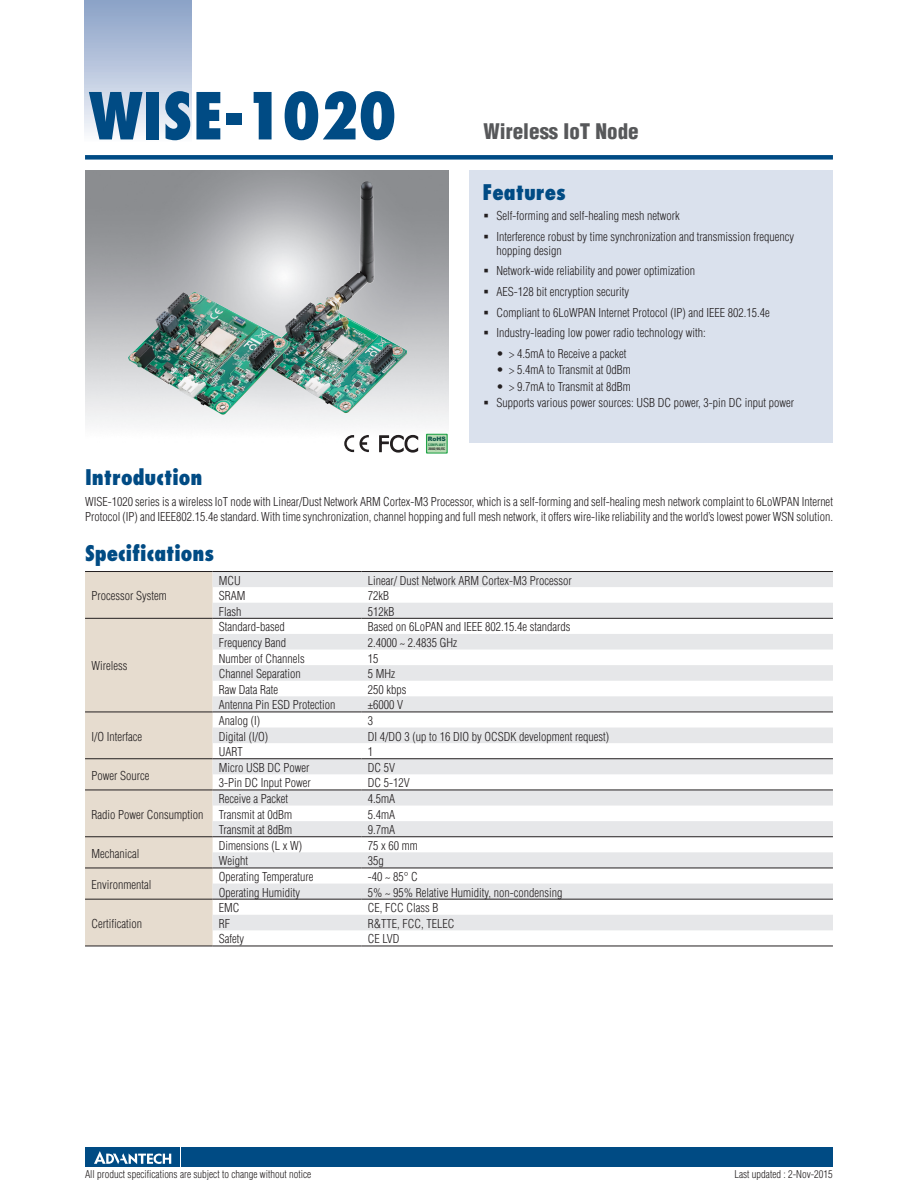
<style>
.page{position:relative;width:918px;height:1188px;background:#fff}
.page>*{position:absolute;margin:0;border:0;box-sizing:border-box;transform-origin:0 0}
.t1{font:800 condensed 63px "Futura";color:#004b84}
.t2{font:800 condensed 21px "Futura";color:#004b84}
.t3{font:900 condensed 21px "Helvetica";color:#57585a}
.t4{font:300 condensed 12px/20.7px "Helvetica";color:#231f20}
.t5{font:300 condensed 10.5px "Helvetica";color:#231f20}
.t6{font:900 6px "Arial";color:#0c5447}
.t7{font:700 condensed 3.3px "Helvetica";color:#231f20;scale:1.11 1}
.t8{font:700 condensed 3.3px "Helvetica";color:#0c6a39;scale:1.05 1}
</style>
<div class="page">
<div style="left:85px;top:155px;width:748px;height:5px;background:#004b84"></div>
<div style="left:85px;top:0;width:106px;height:143px;background:linear-gradient(to bottom,#879fc5,#fafafd)"></div>
<div style="left:182px;top:1147px;width:651px;height:20px;background:#004b84"></div>
<div style="left:85px;top:1147px;width:95px;height:20px;background:#004b84"></div>
<svg style="left:94px;top:1151px;width:77px;height:13px"></svg>
<div style="left:470px;top:170px;width:363px;height:272px;background:#dae1ed"></div>
<div style="left:85px;top:572px;width:128px;height:374px;background:#e6dccf"></div>
<svg style="left:213px;top:572px;width:620px;height:358px;fill:#e6e7e9"></svg>
<hr style="left:85px;top:571px;width:128px;height:1px;background:#231f20">
<hr style="left:213px;top:571px;width:148px;height:1px;background:#231f20">
<hr style="left:361px;top:571px;width:472px;height:1px;background:#231f20">
<hr style="left:85px;top:758px;width:128px;height:1px;background:#231f20">
<hr style="left:213px;top:758px;width:148px;height:1px;background:#231f20">
<hr style="left:361px;top:758px;width:472px;height:1px;background:#231f20">
<hr style="left:85px;top:790px;width:128px;height:1px;background:#231f20">
<hr style="left:213px;top:790px;width:148px;height:1px;background:#231f20">
<hr style="left:361px;top:790px;width:472px;height:1px;background:#231f20">
<hr style="left:85px;top:836px;width:128px;height:1px;background:#231f20">
<hr style="left:213px;top:836px;width:148px;height:1px;background:#231f20">
<hr style="left:361px;top:836px;width:472px;height:1px;background:#231f20">
<hr style="left:85px;top:868px;width:128px;height:1px;background:#231f20">
<hr style="left:85px;top:899px;width:128px;height:1px;background:#231f20">
<hr style="left:85px;top:946px;width:128px;height:1px;background:#231f20">
<hr style="left:213px;top:868px;width:148px;height:1px;background:#231f20">
<hr style="left:361px;top:868px;width:472px;height:1px;background:#231f20">
<hr style="left:213px;top:899px;width:148px;height:1px;background:#231f20">
<hr style="left:361px;top:899px;width:472px;height:1px;background:#231f20">
<hr style="left:213px;top:946px;width:148px;height:1px;background:#231f20">
<hr style="left:361px;top:946px;width:472px;height:1px;background:#231f20">
<hr style="left:85px;top:618px;width:128px;height:1px;background:#231f20">
<hr style="left:85px;top:712px;width:128px;height:1px;background:#231f20">
<hr style="left:213px;top:618px;width:148px;height:1px;background:#231f20">
<hr style="left:361px;top:618px;width:472px;height:1px;background:#231f20">
<hr style="left:213px;top:712px;width:148px;height:1px;background:#231f20">
<hr style="left:361px;top:712px;width:472px;height:1px;background:#231f20">
<svg style="left:344px;top:435px;width:25px;height:18px"></svg>
<svg style="left:379px;top:434px;width:39px;height:19px"></svg>
<svg style="left:426px;top:434px;width:22px;height:20px"></svg>
<div style="left:427px;top:435px;width:20px;height:18px;background:#b8dbb4"></div>
<img style="left:259px;top:181px;width:148px;height:232px">
<img style="left:128px;top:292px;width:162px;height:123px">
<h1 class="t1" style="left:89px;top:89px;width:309px">WISE-1020</h1>
<p class="t6" style="left:428px;top:436px;width:19px">RoHS</p>
<p class="t8" style="left:428px;top:443px;width:18px">COMPLIANT</p>
<p class="t7" style="left:428px;top:448px;width:17px">2002/95/EC</p>
<h2 class="t3" style="left:484px;top:120px;width:157px">Wireless IoT Node</h2>
<h2 class="t2" style="left:482px;top:183px;width:85px">Features</h2>
<p class="t4" style="left:496px;top:206px;width:299px">Self-forming and self-healing mesh network<br>Interference robust by time synchronization and transmission frequency</p>
<p class="t4" style="left:496px;top:241px;width:275px">hopping design<br>Network-wide reliability and power optimization<br>AES-128 bit encryption security<br>Compliant to 6LoWPAN Internet Protocol (IP) and IEEE 802.15.4e Industry-leading low power radio technology with:</p>
<p class="t4" style="left:496px;top:344px;width:132px">• &gt; 4.5mA to Receive a packet</p>
<p class="t4" style="left:496px;top:361px;width:136px">• &gt; 5.4mA to Transmit at 0dBm</p>
<p class="t4" style="left:496px;top:379px;width:299px;line-height:16.4px">• &gt; 9.7mA to Transmit at 8dBm<br>Supports various power sources: USB DC power, 3-pin DC input power</p>
<h2 class="t2" style="left:85px;top:468px;width:119px">Introduction</h2>
<p class="t4" style="left:85px;top:495px;width:750px;line-height:15px">WISE-1020 series is a wireless IoT node with Linear/Dust Network ARM Cortex-M3 Processor, which is a self-forming and self-healing mesh network complaint to 6LoWPAN Internet<br>Protocol (IP) and IEEE802.15.4e standard. With time synchronization, channel hopping and full mesh network, it offers wire-like reliability and the world’s lowest power WSN solution.</p>
<h2 class="t2" style="left:85px;top:544px;width:131px">Specifications</h2>
<p class="t4" style="left:91px;top:586px;width:77px">Processor System</p>
<p class="t4" style="left:219px;top:571px;width:24px">MCU</p>
<p class="t4" style="left:368px;top:571px;width:205px">Linear/ Dust Network ARM Cortex-M3 Processor</p>
<p class="t4" style="left:219px;top:586px;width:28px">SRAM</p>
<p class="t4" style="left:368px;top:586px;width:23px">72kB</p>
<p class="t4" style="left:219px;top:602px;width:24px">Flash</p>
<p class="t4" style="left:368px;top:602px;width:28px">512kB</p>
<p class="t4" style="left:91px;top:657px;width:37px">Wireless</p>
<p class="t4" style="left:91px;top:727px;width:52px">I/O Interface</p>
<p class="t4" style="left:91px;top:766px;width:59px">Power Source</p>
<p class="t4" style="left:91px;top:805px;width:113px">Radio Power Consumption</p>
<p class="t4" style="left:91px;top:844px;width:49px">Mechanical</p>
<p class="t4" style="left:91px;top:875px;width:61px">Environmental</p>
<p class="t4" style="left:91px;top:914px;width:52px">Certification</p>
<p class="t4" style="left:219px;top:618px;width:67px">Standard-based</p>
<p class="t4" style="left:368px;top:618px;width:204px">Based on 6LoPAN and IEEE 802.15.4e standards</p>
<p class="t4" style="left:219px;top:633px;width:69px">Frequency Band</p>
<p class="t4" style="left:368px;top:633px;width:91px">2.4000 ~ 2.4835 GHz</p>
<p class="t4" style="left:219px;top:649px;width:87px">Number of Channels</p>
<p class="t4" style="left:368px;top:649px;width:12px">15</p>
<p class="t4" style="left:219px;top:664px;width:83px">Channel Separation</p>
<p class="t4" style="left:368px;top:664px;width:29px">5 MHz</p>
<p class="t4" style="left:219px;top:680px;width:61px">Raw Data Rate</p>
<p class="t4" style="left:368px;top:680px;width:40px">250 kbps</p>
<p class="t4" style="left:219px;top:696px;width:118px">Antenna Pin ESD Protection</p>
<p class="t4" style="left:368px;top:696px;width:37px">±6000 V</p>
<p class="t4" style="left:219px;top:711px;width:43px">Analog (I)</p>
<p class="t4" style="left:368px;top:711px;width:7px">3</p>
<p class="t4" style="left:219px;top:727px;width:51px">Digital (I/O)</p>
<p class="t4" style="left:368px;top:727px;width:243px">DI 4/DO 3 (up to 16 DIO by OCSDK development request)</p>
<p class="t4" style="left:219px;top:742px;width:25px">UART</p>
<p class="t4" style="left:368px;top:742px;width:7px">1</p>
<p class="t4" style="left:219px;top:758px;width:92px">Micro USB DC Power</p>
<p class="t4" style="left:368px;top:758px;width:29px">DC 5V</p>
<p class="t4" style="left:219px;top:774px;width:93px">3-Pin DC Input Power</p>
<p class="t4" style="left:368px;top:774px;width:43px">DC 5-12V</p>
<p class="t4" style="left:219px;top:789px;width:71px">Receive a Packet</p>
<p class="t4" style="left:368px;top:789px;width:29px">4.5mA</p>
<p class="t4" style="left:219px;top:805px;width:75px">Transmit at 0dBm</p>
<p class="t4" style="left:368px;top:805px;width:29px">5.4mA</p>
<p class="t4" style="left:219px;top:820px;width:75px">Transmit at 8dBm</p>
<p class="t4" style="left:368px;top:820px;width:29px">9.7mA</p>
<p class="t4" style="left:219px;top:836px;width:85px">Dimensions (L x W)</p>
<p class="t4" style="left:368px;top:836px;width:51px">75 x 60 mm</p>
<p class="t4" style="left:219px;top:852px;width:31px">Weight</p>
<p class="t4" style="left:368px;top:852px;width:17px">35g</p>
<p class="t4" style="left:219px;top:867px;width:96px">Operating Temperature</p>
<p class="t4" style="left:368px;top:867px;width:52px">-40 ~ 85° C</p>
<p class="t4" style="left:219px;top:883px;width:83px">Operating Humidity</p>
<p class="t4" style="left:368px;top:883px;width:196px">5% ~ 95% Relative Humidity, non-condensing</p>
<p class="t4" style="left:219px;top:898px;width:22px">EMC</p>
<p class="t4" style="left:368px;top:898px;width:72px">CE, FCC Class B</p>
<p class="t4" style="left:219px;top:914px;width:13px">RF</p>
<p class="t4" style="left:368px;top:914px;width:88px">R&amp;TTE, FCC, TELEC</p>
<p class="t4" style="left:219px;top:930px;width:27px">Safety</p>
<p class="t4" style="left:368px;top:930px;width:33px">CE LVD</p>
<p class="t5" style="left:85px;top:1170px;width:228px">All product specifications are subject to change without notice</p>
<p class="t5" style="left:734px;top:1170px;width:100px">Last updated : 2-Nov-2015</p>
</div>
